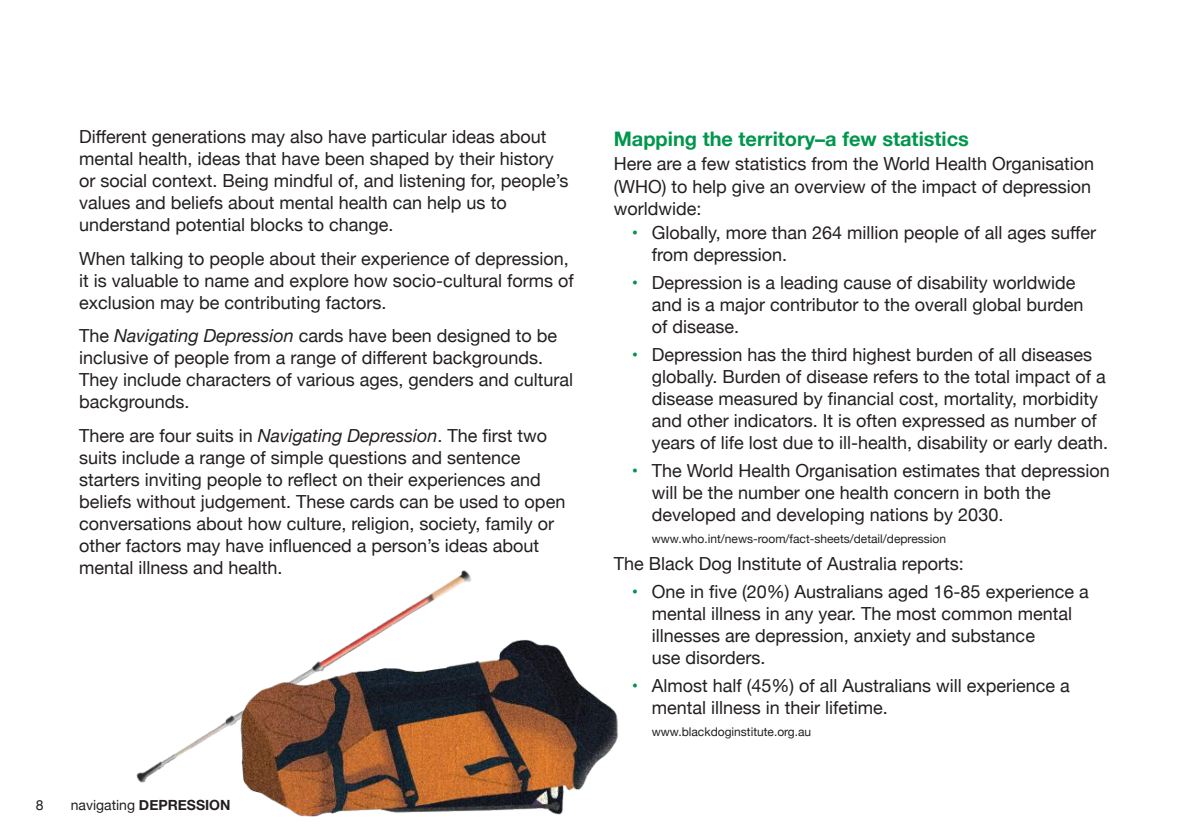
<style>
.page{position:relative;width:1191px;height:840px;background:#fff}
.page>*{position:absolute;margin:0;border:0;box-sizing:border-box;transform-origin:0 0}
.t1{font:700 20px "Helvetica Neue";color:#00964d}
.t2{font:18px/22px "Helvetica Neue";color:#241f1f}
.t3{font:14px "Helvetica Neue";color:#241f1f}
.t4{font:12px "Helvetica Neue";color:#241f1f}
.s1{font-style:italic}
.s2{font-weight:700}
.s3{color:#00964d}
</style>
<div class="page">
<img style="left:136px;top:570px;width:336px;height:213px">
<img style="left:234px;top:625px;width:384px;height:192px">
<p class="t2" style="left:79px;top:127px;width:491px">Different generations may also have particular ideas about mental health, ideas that have been shaped by their history or social context. Being mindful of, and listening for, people’s values and beliefs about mental health can help us to understand potential blocks to change.</p>
<p class="t2" style="left:79px;top:248px;width:496px">When talking to people about their experience of depression, it is valuable to name and explore how socio-cultural forms of exclusion may be contributing factors.</p>
<p class="t2" style="left:79px;top:325px;width:496px">The <span class="s1">Navigating Depression</span> cards have been designed to be inclusive of people from a range of different backgrounds.<br>They include characters of various ages, genders and cultural backgrounds.</p>
<p class="t2" style="left:79px;top:425px;width:488px">There are four suits in <span class="s1">Navigating Depression</span>. The first two suits include a range of simple questions and sentence starters inviting people to reflect on their experiences and beliefs without judgement. These cards can be used to open conversations about how culture, religion, society, family or other factors may have influenced a person’s ideas about mental illness and health.</p>
<p class="t3" style="left:36px;top:794px;width:9px">8</p>
<p class="t3" style="left:71px;top:794px;width:161px">navigating <span class="s2">DEPRESSION</span></p>
<p class="t1" style="left:614px;top:123px;width:357px">Mapping the territory–a few statistics</p>
<p class="t2" style="left:614px;top:154px;width:482px">Here are a few statistics from the World Health Organisation (WHO) to help give an overview of the impact of depression worldwide:</p>
<p class="t2" style="left:652px;top:223px;width:446px;text-indent:-20px"><span class="s3">•</span> Globally, more than 264 million people of all ages suffer from depression.</p>
<p class="t2" style="left:652px;top:272px;width:433px;text-indent:-20px"><span class="s3">•</span> Depression is a leading cause of disability worldwide and is a major contributor to the overall global burden of disease.</p>
<p class="t2" style="left:652px;top:344px;width:458px;text-indent:-20px"><span class="s3">•</span> Depression has the third highest burden of all diseases globally. Burden of disease refers to the total impact of a disease measured by financial cost, mortality, morbidity and other indicators. It is often expressed as number of years of life lost due to ill-health, disability or early death.</p>
<p class="t2" style="left:652px;top:460px;width:459px;text-indent:-20px"><span class="s3">•</span> The World Health Organisation estimates that depression will be the number one health concern in both the developed and developing nations by 2030.</p>
<p class="t4" style="left:652px;top:529px;width:296px">www.who.int/news-room/fact-sheets/detail/depression</p>
<p class="t2" style="left:614px;top:553px;width:352px">The Black Dog Institute of Australia reports:</p>
<p class="t2" style="left:652px;top:581px;width:438px;text-indent:-20px"><span class="s3">•</span> One in five (20%) Australians aged 16-85 experience a mental illness in any year. The most common mental illnesses are depression, anxiety and substance<br>use disorders.</p>
<p class="t2" style="left:652px;top:675px;width:419px;text-indent:-20px"><span class="s3">•</span> Almost half (45%) of all Australians will experience a mental illness in their lifetime.</p>
<p class="t4" style="left:652px;top:722px;width:161px">www.blackdoginstitute.org.au</p>
</div>
